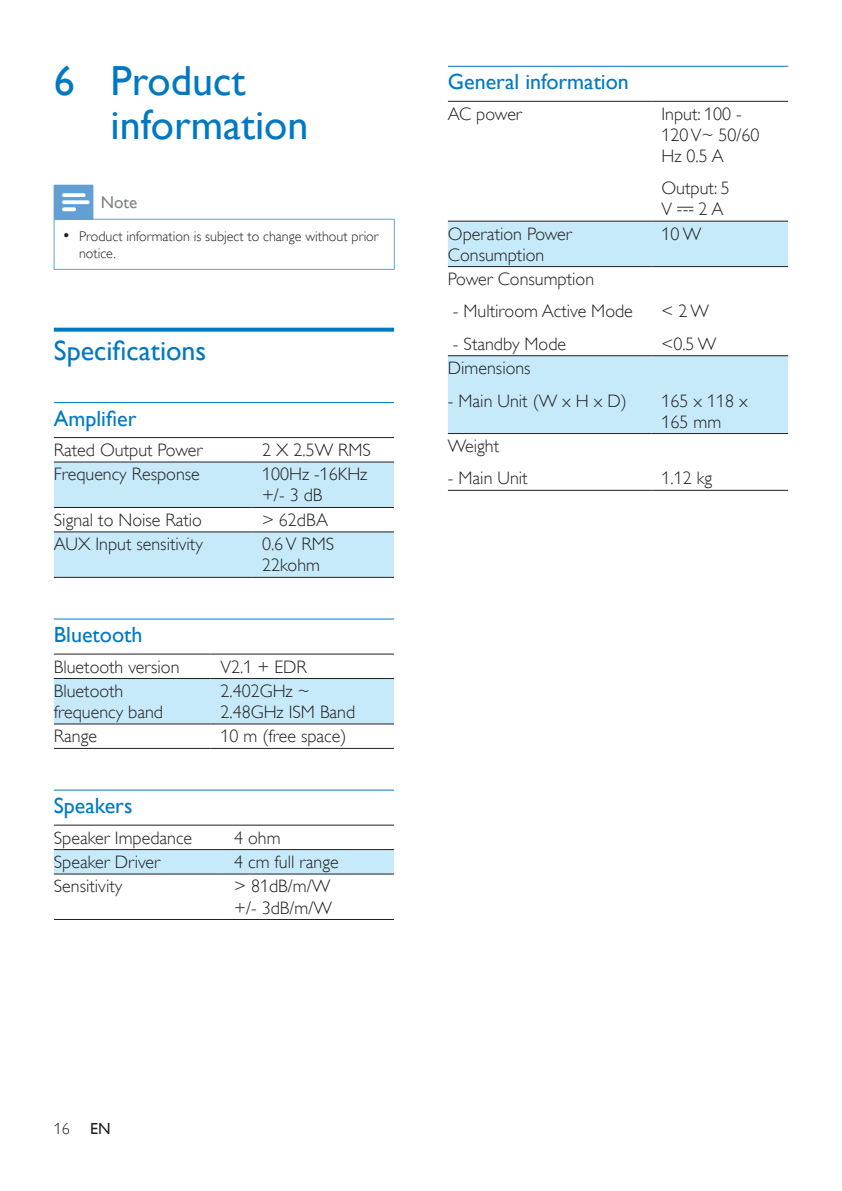
<style>
.page{position:relative;width:842px;height:1191px;background:#fff}
.page>*{position:absolute;margin:0;border:0;box-sizing:border-box;transform-origin:0 0}
.t1{font:42px/44px "Gill Sans Alt One WGL";color:#0079c2}
.t2{font:28px "Gill Sans Alt One WGL";color:#0079c2}
.t3{font:22px "Gill Sans Alt One WGL";color:#0079c2}
.t4{font:18px/21px "Gill Sans Alt One WGL Light";color:#231f20}
.t5{font:17px "Gill Sans Alt One WGL";color:#808285}
.t6{font:16px "Gill Sans Alt One WGL Light";color:#231f20}
.t7{font:16px "Gill Sans Alt One WGL";color:#231f20}
.t8{font:14px/17px "Gill Sans Alt One WGL Light";color:#231f20}
.s1{font-size:17px}
</style>
<div class="page">
<svg style="left:54px;top:328px;width:340px;height:4px"></svg>
<hr style="left:54px;top:402px;width:340px;height:1px;background:#0079c2">
<hr style="left:54px;top:618px;width:340px;height:1px;background:#0079c2">
<hr style="left:54px;top:789px;width:340px;height:1px;background:#0079c2">
<div style="left:54px;top:185px;width:39px;height:34px;background:#629fd5"></div>
<hr style="left:54px;top:219px;width:1px;height:50px;background:#629fd5">
<hr style="left:394px;top:219px;width:1px;height:50px;background:#629fd5">
<hr style="left:54px;top:269px;width:39px;height:1px;background:#629fd5">
<hr style="left:93px;top:269px;width:302px;height:1px;background:#629fd5">
<hr style="left:93px;top:185px;width:1px;height:34px;background:#629fd5">
<hr style="left:93px;top:219px;width:302px;height:1px;background:#629fd5">
<svg style="left:62px;top:193px;width:28px;height:18px"></svg>
<svg style="left:54px;top:462px;width:340px;height:115px"></svg>
<hr style="left:54px;top:437px;width:198px;height:1px;background:#231f20">
<hr style="left:252px;top:437px;width:142px;height:1px;background:#231f20">
<hr style="left:54px;top:461px;width:198px;height:1px;background:#231f20">
<hr style="left:252px;top:461px;width:142px;height:1px;background:#231f20">
<hr style="left:54px;top:507px;width:198px;height:1px;background:#231f20">
<hr style="left:252px;top:507px;width:142px;height:1px;background:#231f20">
<hr style="left:54px;top:531px;width:198px;height:1px;background:#231f20">
<hr style="left:252px;top:531px;width:142px;height:1px;background:#231f20">
<hr style="left:54px;top:577px;width:198px;height:1px;background:#231f20">
<hr style="left:252px;top:577px;width:142px;height:1px;background:#231f20">
<div style="left:54px;top:679px;width:340px;height:44px;background:#c6eafa"></div>
<hr style="left:54px;top:653px;width:156px;height:1px;background:#231f20">
<hr style="left:210px;top:653px;width:184px;height:1px;background:#231f20">
<hr style="left:54px;top:678px;width:156px;height:1px;background:#231f20">
<hr style="left:210px;top:678px;width:184px;height:1px;background:#231f20">
<hr style="left:54px;top:723px;width:156px;height:1px;background:#231f20">
<hr style="left:210px;top:723px;width:184px;height:1px;background:#231f20">
<hr style="left:54px;top:748px;width:156px;height:1px;background:#231f20">
<hr style="left:210px;top:748px;width:184px;height:1px;background:#231f20">
<div style="left:54px;top:850px;width:340px;height:23px;background:#c6eafa"></div>
<hr style="left:54px;top:824px;width:170px;height:1px;background:#231f20">
<hr style="left:224px;top:824px;width:170px;height:1px;background:#231f20">
<hr style="left:54px;top:849px;width:170px;height:1px;background:#231f20">
<hr style="left:224px;top:849px;width:170px;height:1px;background:#231f20">
<hr style="left:54px;top:873px;width:170px;height:1px;background:#231f20">
<hr style="left:224px;top:873px;width:170px;height:1px;background:#231f20">
<hr style="left:54px;top:919px;width:170px;height:1px;background:#231f20">
<hr style="left:224px;top:919px;width:170px;height:1px;background:#231f20">
<hr style="left:448px;top:66px;width:340px;height:1px;background:#0079c2">
<svg style="left:448px;top:222px;width:340px;height:211px;fill:#c6eafa"></svg>
<hr style="left:448px;top:101px;width:203px;height:1px;background:#231f20">
<hr style="left:651px;top:101px;width:137px;height:1px;background:#231f20">
<hr style="left:448px;top:221px;width:203px;height:1px;background:#231f20">
<hr style="left:651px;top:221px;width:137px;height:1px;background:#231f20">
<hr style="left:448px;top:266px;width:203px;height:1px;background:#231f20">
<hr style="left:651px;top:266px;width:137px;height:1px;background:#231f20">
<hr style="left:448px;top:355px;width:203px;height:1px;background:#231f20">
<hr style="left:651px;top:355px;width:137px;height:1px;background:#231f20">
<hr style="left:448px;top:433px;width:203px;height:1px;background:#231f20">
<hr style="left:651px;top:433px;width:137px;height:1px;background:#231f20">
<hr style="left:448px;top:490px;width:203px;height:1px;background:#231f20">
<hr style="left:651px;top:490px;width:137px;height:1px;background:#231f20">
<svg style="left:677px;top:206px;width:16px;height:6px"></svg>
<h1 class="t1" style="left:111px;top:58px;width:199px;text-indent:-57px">6 Product information</h1>
<p class="t5" style="left:101px;top:191px;width:38px">Note</p>
<p class="t8" style="left:79px;top:228px;width:301px;text-indent:-17px"><span class="s1">•</span> Product information is subject to change without prior notice.</p>
<h2 class="t2" style="left:54px;top:331px;width:154px">Specifications</h2>
<p class="t3" style="left:54px;top:403px;width:84px">Amplifier</p>
<p class="t4" style="left:54px;top:439px;width:150px">Rated Output Power</p>
<p class="t4" style="left:262px;top:439px;width:110px">2 X 2.5W RMS</p>
<p class="t4" style="left:54px;top:464px;width:148px">Frequency Response</p>
<p class="t4" style="left:262px;top:464px;width:107px">100Hz -16KHz +/- 3 dB</p>
<p class="t4" style="left:54px;top:509px;width:150px">Signal to Noise Ratio</p>
<p class="t4" style="left:262px;top:509px;width:67px">&gt; 62dBA</p>
<p class="t4" style="left:54px;top:534px;width:151px">AUX Input sensitivity</p>
<p class="t4" style="left:262px;top:534px;width:74px">0.6 V RMS<br>22kohm</p>
<p class="t3" style="left:54px;top:619px;width:90px">Bluetooth</p>
<p class="t4" style="left:54px;top:656px;width:127px">Bluetooth version</p>
<p class="t4" style="left:221px;top:656px;width:88px">V2.1 + EDR</p>
<p class="t4" style="left:54px;top:680px;width:111px">Bluetooth frequency band</p>
<p class="t4" style="left:221px;top:680px;width:136px">2.402GHz ~<br>2.48GHz ISM Band</p>
<p class="t4" style="left:54px;top:726px;width:45px">Range</p>
<p class="t4" style="left:221px;top:726px;width:127px">10 m (free space)</p>
<p class="t3" style="left:54px;top:790px;width:80px">Speakers</p>
<p class="t4" style="left:54px;top:827px;width:140px">Speaker Impedance</p>
<p class="t4" style="left:234px;top:827px;width:48px">4 ohm</p>
<p class="t4" style="left:54px;top:851px;width:108px">Speaker Driver</p>
<p class="t4" style="left:234px;top:851px;width:106px">4 cm full range</p>
<p class="t4" style="left:54px;top:876px;width:70px">Sensitivity</p>
<p class="t4" style="left:234px;top:876px;width:99px">&gt; 81dB/m/W +/- 3dB/m/W</p>
<p class="t3" style="left:448px;top:67px;width:183px">General information</p>
<p class="t4" style="left:448px;top:103px;width:76px">AC power</p>
<p class="t4" style="left:661px;top:103px;width:100px">Input: 100 -<br>120 V~ 50/60<br>Hz 0.5 A</p>
<p class="t4" style="left:661px;top:178px;width:70px">Output: 5<br>V</p>
<p class="t4" style="left:698px;top:199px;width:26px">2 A</p>
<p class="t4" style="left:448px;top:223px;width:125px">Operation Power<br>Consumption</p>
<p class="t4" style="left:661px;top:223px;width:41px">10 W</p>
<p class="t4" style="left:448px;top:268px;width:148px">Power Consumption</p>
<p class="t4" style="left:453px;top:301px;width:181px">- Multiroom Active Mode</p>
<p class="t4" style="left:453px;top:333px;width:115px">- Standby Mode</p>
<p class="t4" style="left:661px;top:295px;width:56px;line-height:32.4px">&lt; 2 W &lt;0.5 W</p>
<p class="t4" style="left:448px;top:358px;width:84px">Dimensions</p>
<p class="t4" style="left:448px;top:390px;width:180px">- Main Unit (W x H x D)</p>
<p class="t4" style="left:661px;top:390px;width:88px">165 x 118 x<br>165 mm</p>
<p class="t4" style="left:448px;top:435px;width:53px">Weight</p>
<p class="t4" style="left:448px;top:468px;width:81px">- Main Unit</p>
<p class="t4" style="left:661px;top:468px;width:52px">1.12 kg</p>
<p class="t6" style="left:54px;top:1118px;width:17px">16</p>
<p class="t7" style="left:90px;top:1118px;width:22px">EN</p>
</div>
